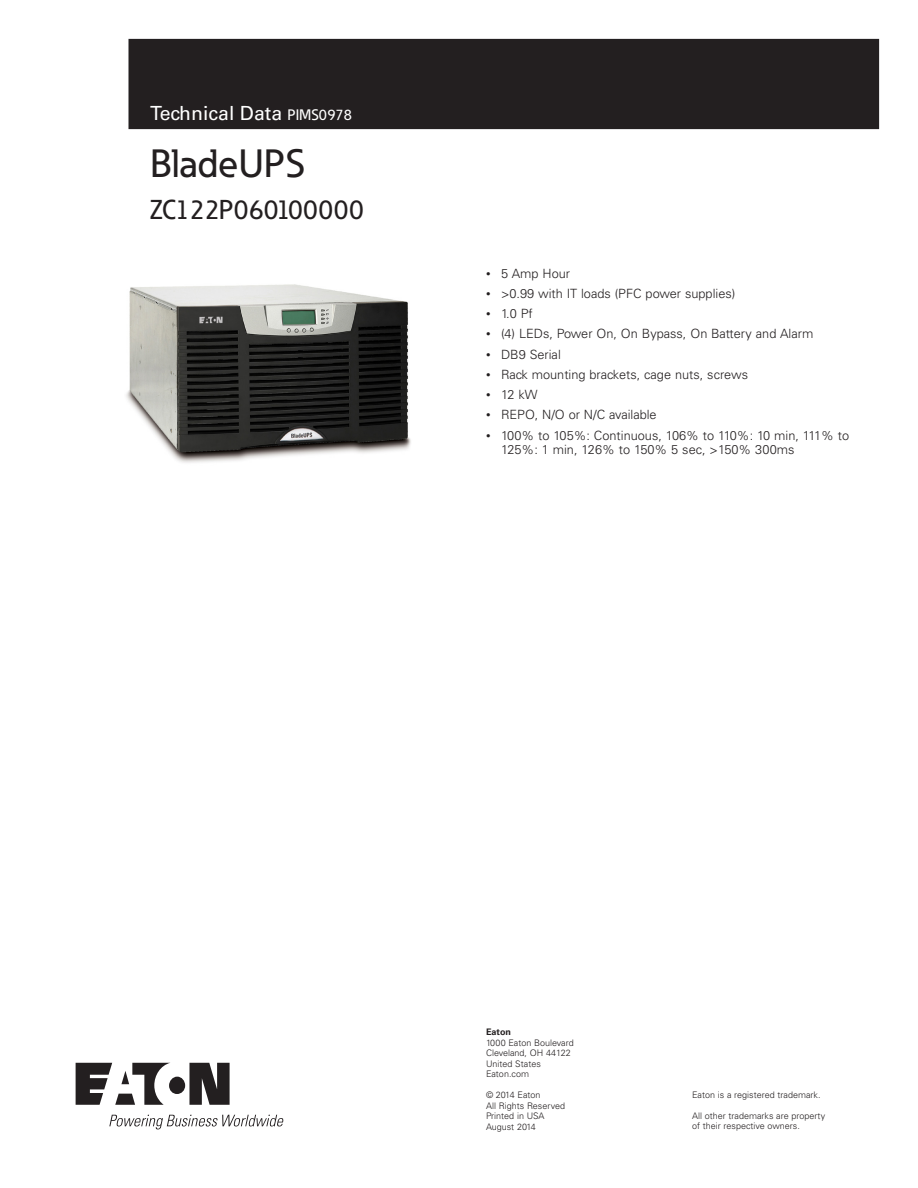
<style>
.page{position:relative;width:918px;height:1188px;background:#fff}
.page>*{position:absolute;margin:0;border:0;box-sizing:border-box;transform-origin:0 0}
._00_Product{font:500 39px "Eaton";color:#231f20}
._00_Product-2{font:500 27px "Eaton";color:#231f20}
._00_Application{font:19.5px "Univers LT Std";color:#fff}
.t1{font:300 12.75px/14.2px "Univers LT Std";color:#231f20}
._12_Backpage_Body{font:300 9px/10.5px "Univers LT Std";color:#231f20}
._12_Backpage_Body-2{font:700 9px "Univers LT Std";color:#231f20}
.s1{font-family:"Eaton";font-weight:500;font-size:15px}
.s2{font-size:9px}
</style>
<div class="page">
<div style="left:129px;top:39px;width:750px;height:90px;background:#231f20"></div>
<svg style="left:76px;top:1063px;width:154px;height:42px"></svg>
<svg style="left:109px;top:1115px;width:175px;height:14px"></svg>
<img style="left:126px;top:284px;width:285px;height:179px">
<p class="_00_Application" style="left:150px;top:102px;width:203px">Technical Data <span class="s1">PIMS0978</span></p>
<p class="_00_Product" style="left:150px;top:139px;width:156px">BladeUPS</p>
<p class="_00_Product-2" style="left:150px;top:193px;width:215px">ZC122P060100000</p>
<p class="t1" style="left:486px;top:266px;width:86px"><span class="s2">•</span> 5 Amp Hour</p>
<p class="t1" style="left:486px;top:286px;width:251px"><span class="s2">•</span> &gt;0.99 with IT loads (PFC power supplies)</p>
<p class="t1" style="left:486px;top:307px;width:48px"><span class="s2">•</span> 1.0 Pf</p>
<p class="t1" style="left:486px;top:327px;width:329px"><span class="s2">•</span> (4) LEDs, Power On, On Bypass, On Battery and Alarm</p>
<p class="t1" style="left:486px;top:347px;width:76px"><span class="s2">•</span> DB9 Serial</p>
<p class="t1" style="left:486px;top:367px;width:264px"><span class="s2">•</span> Rack mounting brackets, cage nuts, screws</p>
<p class="t1" style="left:486px;top:388px;width:53px"><span class="s2">•</span> 12 kW</p>
<p class="t1" style="left:486px;top:408px;width:172px"><span class="s2">•</span> REPO, N/O or N/C available</p>
<p class="t1" style="left:501px;top:428px;width:350px;text-indent:-15px"><span class="s2">•</span> 100% to 105%: Continuous, 106% to 110%: 10 min, 111% to<br>125%: 1 min, 126% to 150% 5 sec, &gt;150% 300ms</p>
<p class="_12_Backpage_Body-2" style="left:486px;top:1027px;width:27px">Eaton</p>
<p class="_12_Backpage_Body" style="left:486px;top:1037px;width:89px">1000 Eaton Boulevard</p>
<p class="_12_Backpage_Body" style="left:486px;top:1048px;width:86px">Cleveland, OH 44122</p>
<p class="_12_Backpage_Body" style="left:486px;top:1058px;width:56px">United States</p>
<p class="_12_Backpage_Body" style="left:486px;top:1069px;width:45px">Eaton.com</p>
<p class="_12_Backpage_Body" style="left:486px;top:1090px;width:56px">© 2014 Eaton</p>
<p class="_12_Backpage_Body" style="left:486px;top:1100px;width:81px">All Rights Reserved</p>
<p class="_12_Backpage_Body" style="left:486px;top:1111px;width:60px">Printed in USA</p>
<p class="_12_Backpage_Body" style="left:486px;top:1121px;width:51px">August 2014</p>
<p class="_12_Backpage_Body" style="left:692px;top:1090px;width:130px">Eaton is a registered trademark.</p>
<p class="_12_Backpage_Body" style="left:692px;top:1111px;width:135px">All other trademarks are property of their respective owners.</p>
</div>
